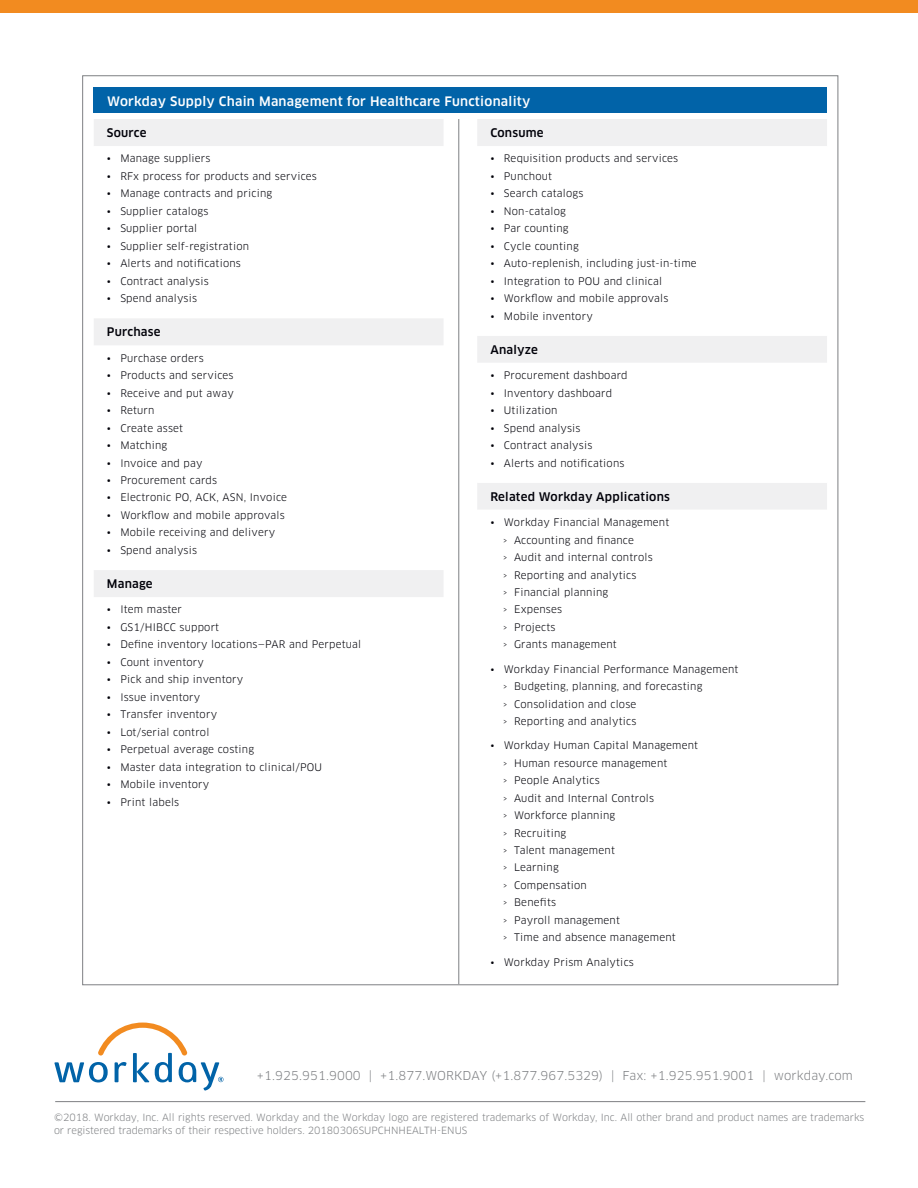
<style>
.page{position:relative;width:918px;height:1188px;background:#fff}
.page>*{position:absolute;margin:0;border:0;box-sizing:border-box;transform-origin:0 0}
.Table_-_Main_Header{font:500 12.75px "Clan OT";letter-spacing:.02em;color:#fff}
.t1{font:12px "Clan OT";letter-spacing:.01em;color:#7e8083}
.Body_Copy{font:500 11.7px "Clan OT";letter-spacing:.02em;color:#000008}
.t2{font:10.2px "Clan OT";letter-spacing:.02em;color:#000008}
.t3{font:9.75px/13.5px "Clan OT";color:#7e8083}
.s1{font-size:10.5px}
</style>
<div class="page">
<div style="left:0;top:0;width:918px;height:13px;background:#f28b20"></div>
<hr style="left:55px;top:1101px;width:810px;height:1px;background:#7e8083">
<svg style="left:54px;top:1023px;width:169px;height:68px"></svg>
<svg style="left:94px;top:119px;width:349px;height:478px"></svg>
<div style="left:477px;top:119px;width:350px;height:27px;background:#f0f0f1"></div>
<svg style="left:477px;top:336px;width:350px;height:173px"></svg>
<div style="left:94px;top:87px;width:733px;height:26px;background:#0163a8"></div>
<hr style="left:458px;top:119px;width:1px;height:865px;background:#7e8083">
<p class="Table_-_Main_Header" style="left:107px;top:93px;width:425px">Workday Supply Chain Management for Healthcare Functionality</p>
<p class="Body_Copy" style="left:107px;top:126px;width:41px">Source</p>
<p class="t2" style="left:107px;top:153px;width:105px"><span class="s1">•</span> Manage suppliers</p>
<p class="t2" style="left:107px;top:170px;width:212px"><span class="s1">•</span> RFx process for products and services</p>
<p class="t2" style="left:107px;top:188px;width:167px"><span class="s1">•</span> Manage contracts and pricing</p>
<p class="t2" style="left:107px;top:205px;width:103px"><span class="s1">•</span> Supplier catalogs</p>
<p class="t2" style="left:107px;top:222px;width:92px"><span class="s1">•</span> Supplier portal</p>
<p class="t2" style="left:107px;top:240px;width:144px"><span class="s1">•</span> Supplier self-registration</p>
<p class="t2" style="left:107px;top:257px;width:136px"><span class="s1">•</span> Alerts and notifications</p>
<p class="t2" style="left:107px;top:275px;width:103px"><span class="s1">•</span> Contract analysis</p>
<p class="t2" style="left:107px;top:292px;width:92px"><span class="s1">•</span> Spend analysis</p>
<p class="Body_Copy" style="left:107px;top:325px;width:55px">Purchase</p>
<p class="t2" style="left:107px;top:352px;width:98px"><span class="s1">•</span> Purchase orders</p>
<p class="t2" style="left:107px;top:369px;width:128px"><span class="s1">•</span> Products and services</p>
<p class="t2" style="left:107px;top:387px;width:128px"><span class="s1">•</span> Receive and put away</p>
<p class="t2" style="left:107px;top:404px;width:49px"><span class="s1">•</span> Return</p>
<p class="t2" style="left:107px;top:422px;width:78px"><span class="s1">•</span> Create asset</p>
<p class="t2" style="left:107px;top:439px;width:62px"><span class="s1">•</span> Matching</p>
<p class="t2" style="left:107px;top:457px;width:97px"><span class="s1">•</span> Invoice and pay</p>
<p class="t2" style="left:107px;top:474px;width:112px"><span class="s1">•</span> Procurement cards</p>
<p class="t2" style="left:107px;top:492px;width:182px"><span class="s1">•</span> Electronic PO, ACK, ASN, Invoice</p>
<p class="t2" style="left:107px;top:509px;width:179px"><span class="s1">•</span> Workflow and mobile approvals</p>
<p class="t2" style="left:107px;top:527px;width:170px"><span class="s1">•</span> Mobile receiving and delivery</p>
<p class="t2" style="left:107px;top:544px;width:92px"><span class="s1">•</span> Spend analysis</p>
<p class="Body_Copy" style="left:107px;top:577px;width:47px">Manage</p>
<p class="t2" style="left:107px;top:604px;width:77px"><span class="s1">•</span> Item master</p>
<p class="t2" style="left:107px;top:621px;width:114px"><span class="s1">•</span> GS1/HIBCC support</p>
<p class="t2" style="left:107px;top:639px;width:256px"><span class="s1">•</span> Define inventory locations—PAR and Perpetual</p>
<p class="t2" style="left:107px;top:656px;width:99px"><span class="s1">•</span> Count inventory</p>
<p class="t2" style="left:107px;top:673px;width:138px"><span class="s1">•</span> Pick and ship inventory</p>
<p class="t2" style="left:107px;top:691px;width:95px"><span class="s1">•</span> Issue inventory</p>
<p class="t2" style="left:107px;top:708px;width:112px"><span class="s1">•</span> Transfer inventory</p>
<p class="t2" style="left:107px;top:726px;width:104px"><span class="s1">•</span> Lot/serial control</p>
<p class="t2" style="left:107px;top:743px;width:149px"><span class="s1">•</span> Perpetual average costing</p>
<p class="t2" style="left:107px;top:761px;width:217px"><span class="s1">•</span> Master data integration to clinical/POU</p>
<p class="t2" style="left:107px;top:778px;width:104px"><span class="s1">•</span> Mobile inventory</p>
<p class="t2" style="left:107px;top:796px;width:74px"><span class="s1">•</span> Print labels</p>
<p class="Body_Copy" style="left:490px;top:126px;width:55px">Consume</p>
<p class="t2" style="left:490px;top:153px;width:189px"><span class="s1">•</span> Requisition products and services</p>
<p class="t2" style="left:490px;top:170px;width:63px"><span class="s1">•</span> Punchout</p>
<p class="t2" style="left:490px;top:188px;width:95px"><span class="s1">•</span> Search catalogs</p>
<p class="t2" style="left:490px;top:205px;width:77px"><span class="s1">•</span> Non-catalog</p>
<p class="t2" style="left:490px;top:222px;width:80px"><span class="s1">•</span> Par counting</p>
<p class="t2" style="left:490px;top:240px;width:90px"><span class="s1">•</span> Cycle counting</p>
<p class="t2" style="left:490px;top:257px;width:208px"><span class="s1">•</span> Auto-replenish, including just-in-time</p>
<p class="t2" style="left:490px;top:275px;width:173px"><span class="s1">•</span> Integration to POU and clinical</p>
<p class="t2" style="left:490px;top:292px;width:179px"><span class="s1">•</span> Workflow and mobile approvals</p>
<p class="t2" style="left:490px;top:310px;width:104px"><span class="s1">•</span> Mobile inventory</p>
<p class="Body_Copy" style="left:490px;top:343px;width:49px">Analyze</p>
<p class="t2" style="left:490px;top:369px;width:139px"><span class="s1">•</span> Procurement dashboard</p>
<p class="t2" style="left:490px;top:387px;width:123px"><span class="s1">•</span> Inventory dashboard</p>
<p class="t2" style="left:490px;top:404px;width:69px"><span class="s1">•</span> Utilization</p>
<p class="t2" style="left:490px;top:422px;width:92px"><span class="s1">•</span> Spend analysis</p>
<p class="t2" style="left:490px;top:439px;width:103px"><span class="s1">•</span> Contract analysis</p>
<p class="t2" style="left:490px;top:457px;width:136px"><span class="s1">•</span> Alerts and notifications</p>
<p class="Body_Copy" style="left:490px;top:490px;width:181px">Related Workday Applications</p>
<p class="t2" style="left:490px;top:516px;width:180px"><span class="s1">•</span> Workday Financial Management</p>
<p class="t2" style="left:503px;top:534px;width:132px">› Accounting and finance</p>
<p class="t2" style="left:503px;top:551px;width:151px">› Audit and internal controls</p>
<p class="t2" style="left:503px;top:569px;width:135px">› Reporting and analytics</p>
<p class="t2" style="left:503px;top:586px;width:106px">› Financial planning</p>
<p class="t2" style="left:503px;top:604px;width:60px">› Expenses</p>
<p class="t2" style="left:503px;top:621px;width:54px">› Projects</p>
<p class="t2" style="left:503px;top:639px;width:115px">› Grants management</p>
<p class="t2" style="left:490px;top:663px;width:250px">• Workday Financial Performance Management</p>
<p class="t2" style="left:503px;top:680px;width:201px">› Budgeting, planning, and forecasting</p>
<p class="t2" style="left:503px;top:698px;width:135px">› Consolidation and close</p>
<p class="t2" style="left:503px;top:715px;width:135px">› Reporting and analytics</p>
<p class="t2" style="left:490px;top:739px;width:209px">• Workday Human Capital Management</p>
<p class="t2" style="left:503px;top:757px;width:166px">› Human resource management</p>
<p class="t2" style="left:503px;top:774px;width:98px">› People Analytics</p>
<p class="t2" style="left:503px;top:792px;width:152px">› Audit and Internal Controls</p>
<p class="t2" style="left:503px;top:809px;width:113px">› Workforce planning</p>
<p class="t2" style="left:503px;top:827px;width:65px">› Recruiting</p>
<p class="t2" style="left:503px;top:844px;width:113px">› Talent management</p>
<p class="t2" style="left:503px;top:862px;width:57px">› Learning</p>
<p class="t2" style="left:503px;top:879px;width:85px">› Compensation</p>
<p class="t2" style="left:503px;top:897px;width:54px">› Benefits</p>
<p class="t2" style="left:503px;top:914px;width:118px">› Payroll management</p>
<p class="t2" style="left:503px;top:932px;width:174px">› Time and absence management</p>
<p class="t2" style="left:490px;top:956px;width:145px">• Workday Prism Analytics</p>
<p class="t1" style="left:257px;top:1069px;width:597px">+1.925.951.9000 | +1.877.WORKDAY (+1.877.967.5329) | Fax: +1.925.951.9001 | workday.com</p>
<p class="t3" style="left:54px;top:1110px;width:812px">©2018. Workday, Inc. All rights reserved. Workday and the Workday logo are registered trademarks of Workday, Inc. All other brand and product names are trademarks or registered trademarks of their respective holders. 20180306SUPCHNHEALTH-ENUS</p>
</div>
